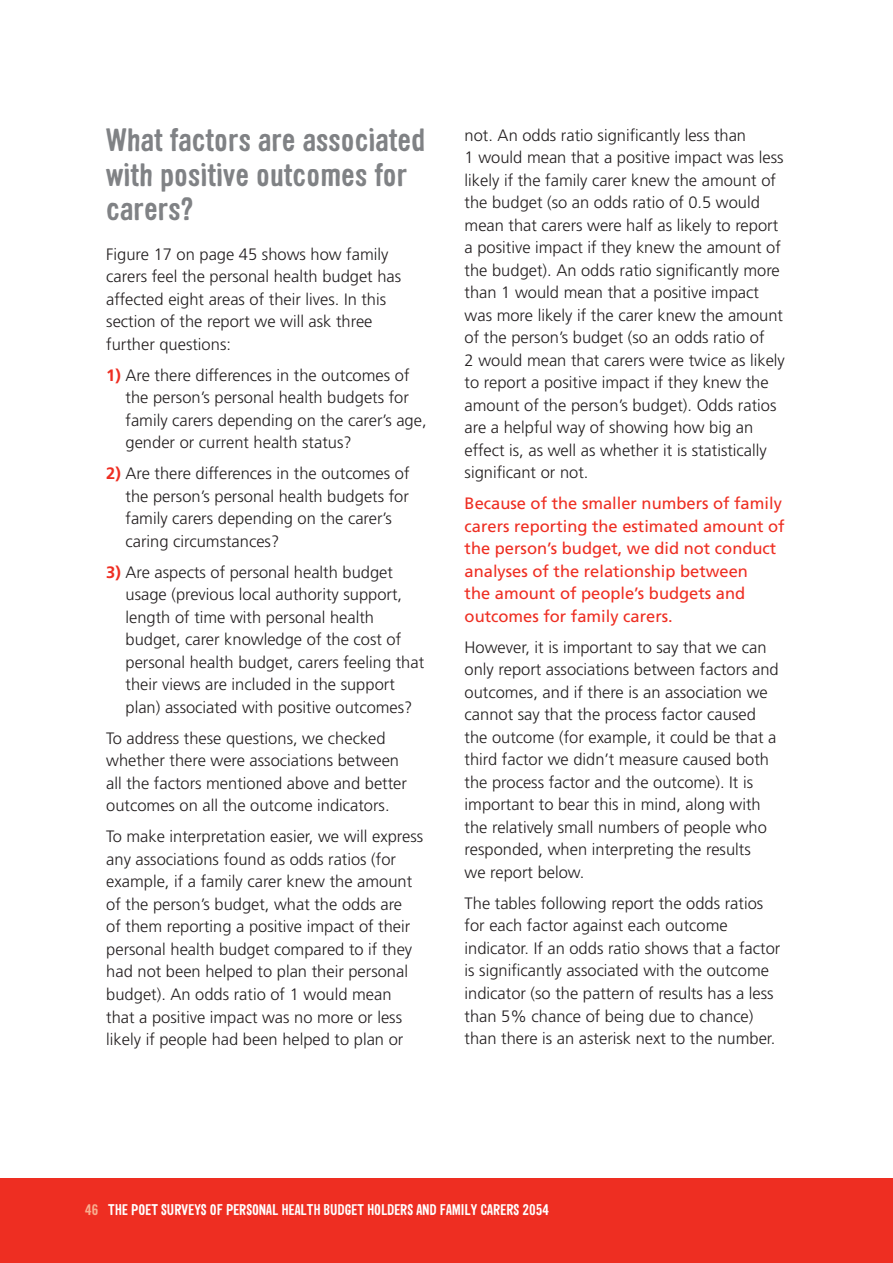
<style>
.page{position:relative;width:893px;height:1263px;background:#fff}
.page>*{position:absolute;margin:0;border:0;box-sizing:border-box;transform-origin:0 0}
.t1{font:700 31.5px/34.5px "Sini";color:#808285}
.t2{font:300 16.5px/22.5px "Frutiger";color:#231f20}
.t3{font:16.5px/22.5px "Frutiger";color:#ee2e22}
.t4{font:700 15px "Sini";color:#fff}
.s1{font-weight:700;color:#ee2e22}
.s2{color:#f8ad8f}
</style>
<div class="page">
<div style="left:0;top:1178px;width:893px;height:85px;background:#ee2e22"></div>
<h1 class="t1" style="left:106px;top:122px;width:321px">What factors are associated with positive outcomes for carers?</h1>
<p class="t2" style="left:106px;top:243px;width:296px">Figure 17 on page 45 shows how family carers feel the personal health budget has affected eight areas of their lives. In this section of the report we will ask three further questions:</p>
<p class="t2" style="left:126px;top:364px;width:303px;text-indent:-19px"><span class="s1">1)</span> Are there differences in the outcomes of the person’s personal health budgets for family carers depending on the carer’s age, gender or current health status?</p>
<p class="t2" style="left:126px;top:462px;width:285px;text-indent:-19px"><span class="s1">2)</span> Are there differences in the outcomes of the person’s personal health budgets for family carers depending on the carer’s caring circumstances?</p>
<p class="t2" style="left:126px;top:561px;width:300px;text-indent:-19px"><span class="s1">3)</span> Are aspects of personal health budget usage (previous local authority support, length of time with personal health budget, carer knowledge of the cost of personal health budget, carers feeling that their views are included in the support plan) associated with positive outcomes?</p>
<p class="t2" style="left:106px;top:727px;width:302px">To address these questions, we checked whether there were associations between all the factors mentioned above and better outcomes on all the outcome indicators.</p>
<p class="t2" style="left:106px;top:825px;width:318px">To make interpretation easier, we will express any associations found as odds ratios (for example, if a family carer knew the amount of the person’s budget, what the odds are<br>of them reporting a positive impact of their personal health budget compared to if they had not been helped to plan their personal budget). An odds ratio of 1 would mean that a positive impact was no more or less likely if people had been helped to plan or</p>
<p class="t2" style="left:465px;top:124px;width:322px">not. An odds ratio significantly less than<br>1 would mean that a positive impact was less likely if the family carer knew the amount of the budget (so an odds ratio of 0.5 would mean that carers were half as likely to report a positive impact if they knew the amount of the budget). An odds ratio significantly more than 1 would mean that a positive impact was more likely if the carer knew the amount of the person’s budget (so an odds ratio of<br>2 would mean that carers were twice as likely to report a positive impact if they knew the amount of the person’s budget). Odds ratios are a helpful way of showing how big an effect is, as well as whether it is statistically significant or not.</p>
<p class="t3" style="left:465px;top:492px;width:322px">Because of the smaller numbers of family carers reporting the estimated amount of the person’s budget, we did not conduct analyses of the relationship between<br>the amount of people’s budgets and outcomes for family carers.</p>
<p class="t2" style="left:465px;top:636px;width:316px">However, it is important to say that we can only report associations between factors and outcomes, and if there is an association we cannot say that the process factor caused the outcome (for example, it could be that a third factor we didn’t measure caused both the process factor and the outcome). It is important to bear this in mind, along with the relatively small numbers of people who responded, when interpreting the results<br>we report below.</p>
<p class="t2" style="left:465px;top:892px;width:317px">The tables following report the odds ratios for each factor against each outcome indicator. If an odds ratio shows that a factor is significantly associated with the outcome indicator (so the pattern of results has a less than 5% chance of being due to chance) than there is an asterisk next to the number.</p>
<p class="t4" style="left:85px;top:1200px;width:466px"><span class="s2">46</span> THE POET SURVEYS OF PERSONAL HEALTH BUDGET HOLDERS AND FAMILY CARERS 2054</p>
</div>
